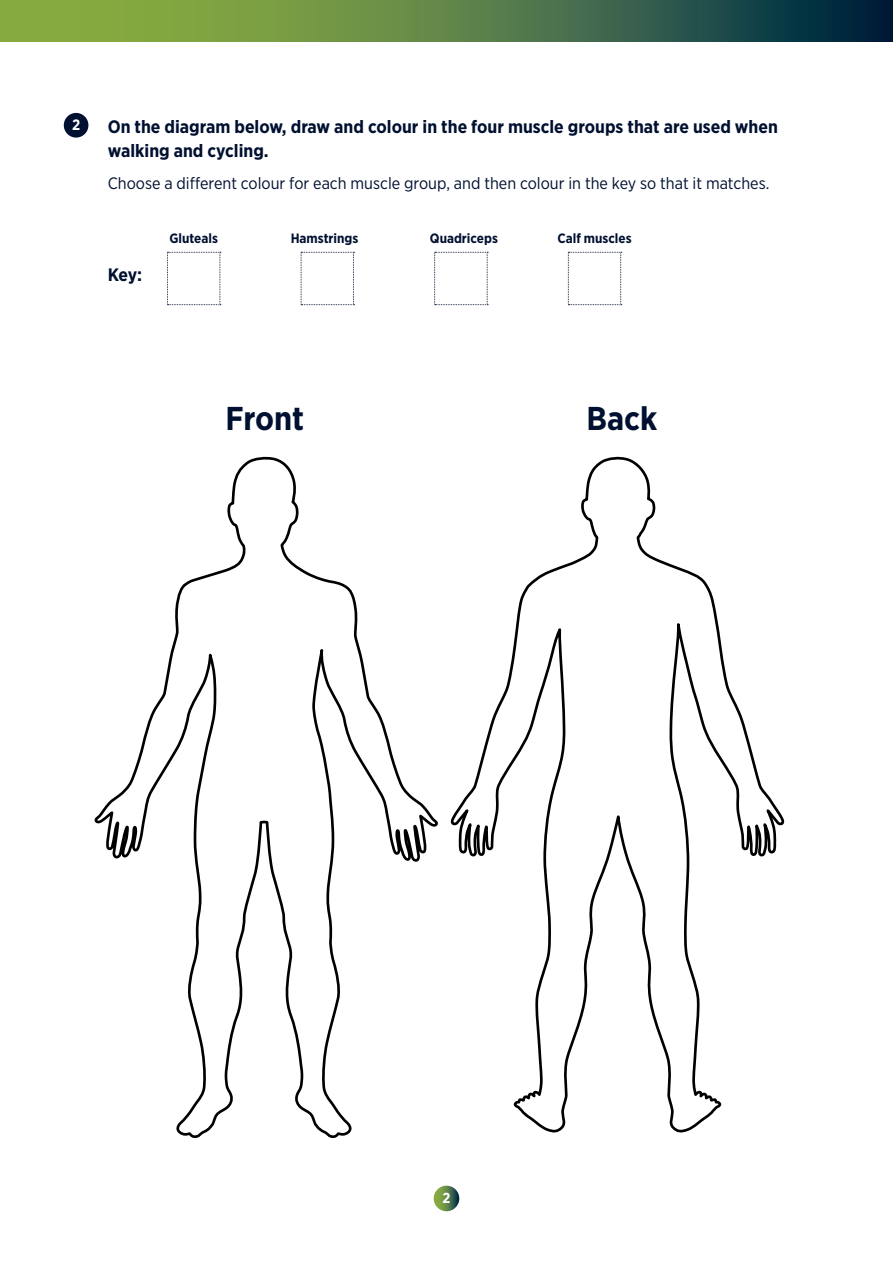
<style>
.page{position:relative;width:893px;height:1263px;background:#fff}
.page>*{position:absolute;margin:0;border:0;box-sizing:border-box;transform-origin:0 0}
.t1{font:700 33px "Gotham Narrow";color:#001030}
.Body_Copy_ACTIVITY_SHEETS{font:700 18px/24px "Gotham Narrow";color:#001030}
.Body_Copy_ACTIVITY_SHEET{font:700 18px "Gotham Narrow";color:#001030}
.Body_Copy_ACTIVITY_SHEETS-2{font:16.5px "Gotham Narrow";color:#001030}
.Body_Copy_ACTIVITY_SHEET-2{font:700 15px "Gotham Narrow";color:#fff}
.Body_Copy_1{font:700 14.55px "Gotham Narrow";color:#fff}
.Body_Copy_ACTIVITY_SHEET-3{font:700 13.5px "Gotham Narrow";color:#001030}
</style>
<div class="page">
<svg style="left:452px;top:456px;width:333px;height:677px"></svg>
<svg style="left:94px;top:456px;width:344px;height:682px"></svg>
<svg style="left:0;top:0;width:893px;height:41px;background:#537945"></svg>
<div style="left:64px;top:113px;width:24px;height:25px;background:#001030;border-radius:50%"></div>
<svg style="left:167px;top:252px;width:54px;height:53px"></svg>
<svg style="left:301px;top:252px;width:53px;height:53px"></svg>
<svg style="left:434px;top:252px;width:54px;height:53px"></svg>
<svg style="left:568px;top:252px;width:54px;height:53px"></svg>
<svg style="left:434px;top:1186px;width:25px;height:25px"></svg>
<p class="Body_Copy_ACTIVITY_SHEET-2" style="left:72px;top:116px;width:10px">2</p>
<p class="Body_Copy_ACTIVITY_SHEETS" style="left:108px;top:114px;width:672px">On the diagram below, draw and colour in the four muscle groups that are used when walking and cycling.</p>
<p class="Body_Copy_ACTIVITY_SHEETS-2" style="left:108px;top:173px;width:663px">Choose a different colour for each muscle group, and then colour in the key so that it matches.</p>
<p class="Body_Copy_ACTIVITY_SHEET" style="left:108px;top:263px;width:36px">Key:</p>
<p class="Body_Copy_ACTIVITY_SHEET-3" style="left:169px;top:229px;width:50px">Gluteals</p>
<p class="Body_Copy_ACTIVITY_SHEET-3" style="left:291px;top:229px;width:69px">Hamstrings</p>
<p class="Body_Copy_ACTIVITY_SHEET-3" style="left:430px;top:229px;width:69px">Quadriceps</p>
<p class="Body_Copy_ACTIVITY_SHEET-3" style="left:557px;top:229px;width:76px">Calf muscles</p>
<p class="t1" style="left:225px;top:397px;width:80px">Front</p>
<p class="t1" style="left:586px;top:397px;width:72px">Back</p>
<p class="Body_Copy_1" style="left:442px;top:1189px;width:9px">2</p>
</div>
